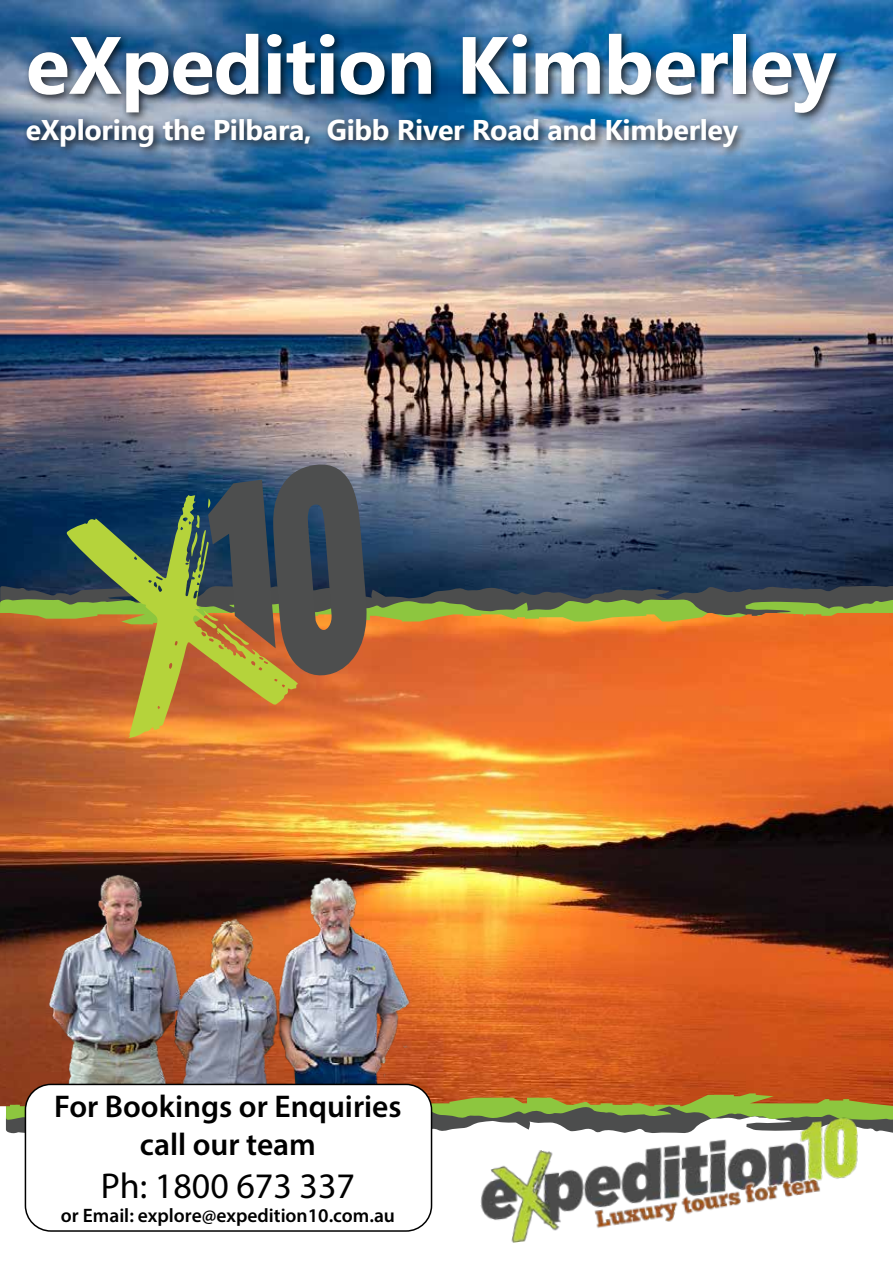
<style>
.page{position:relative;width:893px;height:1263px;background:#fff}
.page>*{position:absolute;margin:0;border:0;box-sizing:border-box;transform-origin:0 0}
.t1{font:700 81px "Ebrima";letter-spacing:-.01em;color:#fff}
.t2{font:36px "Myriad Pro";color:#000}
.t3{font:600 31.5px/37.8px "Myriad Pro";color:#000;text-align:center}
.t4{font:700 28.5px "Ebrima";letter-spacing:-.01em;color:#fff}
.t5{font:600 19.5px "Myriad Pro";color:#000}
</style>
<div class="page">
<img style="left:0;top:0;width:893px;height:1106px">
<svg style="left:0;top:586px;width:893px;height:14px;background:#39424d"></svg>
<svg style="left:6px;top:869px;width:887px;height:251px;background:#b05a21"></svg>
<svg style="left:0;top:600px;width:893px;height:251px;background:#d77831"></svg>
<img style="left:475px;top:1112px;width:391px;height:131px">
<img style="left:30px;top:860px;width:397px;height:235px">
<svg style="left:66px;top:495px;width:232px;height:243px;background:#987e3c"></svg>
<svg style="left:191px;top:464px;width:176px;height:214px;background:#5c5a4f"></svg>
<div style="left:25px;top:1084px;width:406px;height:147px;background:#fff;border-radius:26px"></div>
<div style="left:25px;top:1084px;width:407px;height:148px;border:2px solid #000;border-radius:26px"></div>
<div style="left:22px;top:29px;width:825px;height:129px;background:#000;opacity:.75"></div>
<h1 class="t1" style="left:26px;top:1px;width:812px">eXpedition Kimberley</h1>
<p class="t4" style="left:26px;top:108px;width:714px">eXploring the Pilbara, Gibb River Road and Kimberley</p>
<p class="t3" style="left:54px;top:1087px;width:349px">For Bookings or Enquiries call our team</p>
<p class="t2" style="left:101px;top:1164px;width:255px">Ph: 1800 673 337</p>
<p class="t5" style="left:61px;top:1203px;width:336px">or Email: explore@expedition10.com.au</p>
</div>
